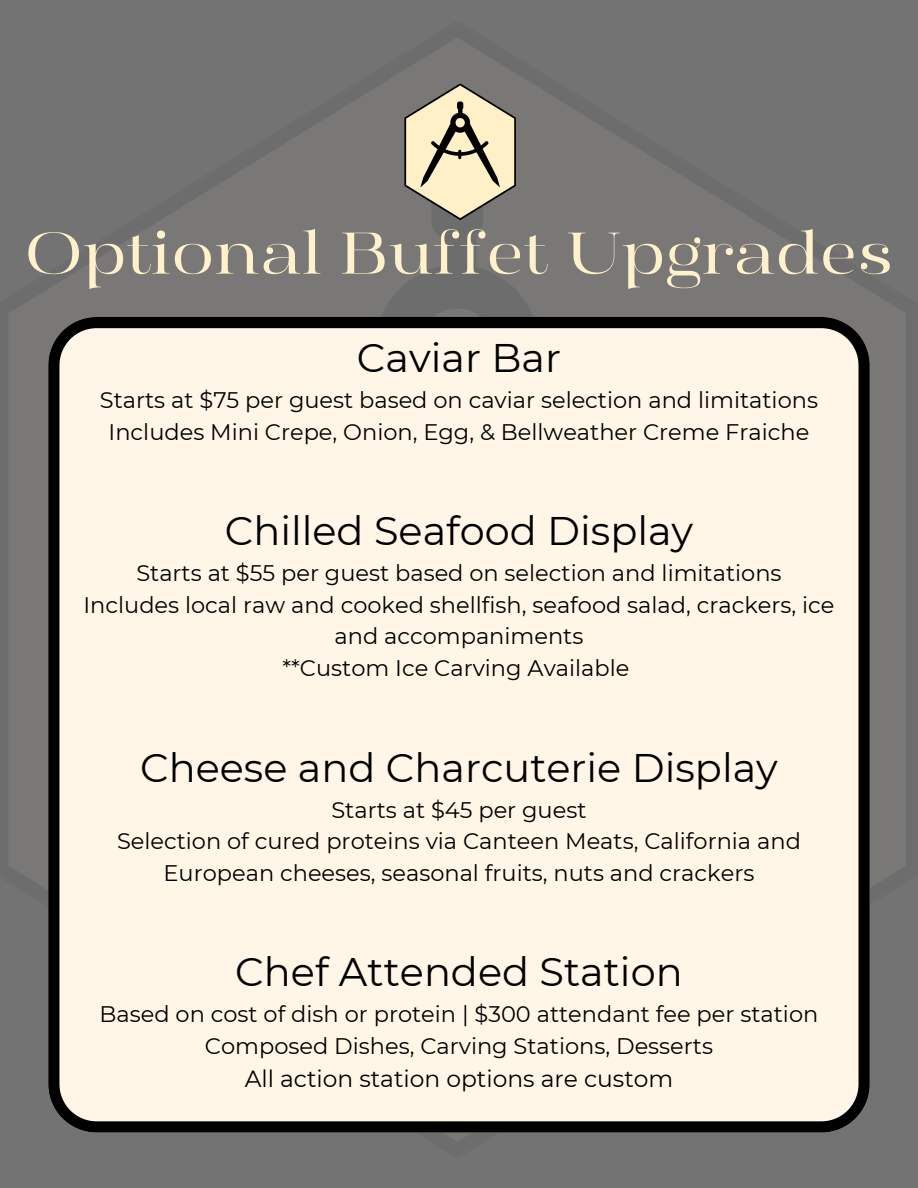
<style>
.page{position:relative;width:918px;height:1188px;background:#737373}
.page>*{position:absolute;margin:0;border:0;box-sizing:border-box;transform-origin:0 0}
.t1{font:58.5px "Manison Exp";color:#fff1cc}
.t2{font:39.9px "Montserrat";color:#000}
.t3{font:23.4px "Montserrat";color:#000}
.t4{font:22.5px/31.5px "Montserrat";color:#000;text-align:center}
</style>
<div class="page">
<img style="left:404px;top:83px;width:112px;height:137px">
<div style="left:48px;top:317px;width:822px;height:815px;background:#fff6e7"></div>
<p class="t1" style="left:25px;top:219px;width:870px">Optional Buffet Upgrades</p>
<p class="t2" style="left:357px;top:334px;width:206px">Caviar Bar</p>
<h1 class="t4" style="left:100px;top:384px;width:720px">Starts at $75 per guest based on caviar selection and limitations</h1>
<p class="t4" style="left:109px;top:416px;width:702px">Includes Mini Crepe, Onion, Egg, &amp; Bellweather Creme Fraiche</p>
<p class="t2" style="left:225px;top:507px;width:470px">Chilled Seafood Display</p>
<p class="t4" style="left:136px;top:558px;width:647px">Starts at $55 per guest based on selection and limitations</p>
<p class="t4" style="left:83px;top:589px;width:753px">Includes local raw and cooked shellfish, seafood salad, crackers, ice and accompaniments</p>
<p class="t4" style="left:283px;top:652px;width:348px">**Custom Ice Carving Available</p>
<p class="t2" style="left:140px;top:743px;width:639px">Cheese and Charcuterie Display</p>
<p class="t4" style="left:331px;top:794px;width:257px">Starts at $45 per guest</p>
<p class="t4" style="left:117px;top:825px;width:685px">Selection of cured proteins via Canteen Meats, California and<br>European cheeses, seasonal fruits, nuts and crackers</p>
<p class="t2" style="left:235px;top:948px;width:449px">Chef Attended Station</p>
<p class="t4" style="left:100px;top:999px;width:720px">Based on cost of dish or protein | $300 attendant fee per station</p>
<p class="t4" style="left:205px;top:1030px;width:510px">Composed Dishes, Carving Stations, Desserts</p>
<p class="t3" style="left:245px;top:1064px;width:430px">All action station options are custom</p>
</div>
